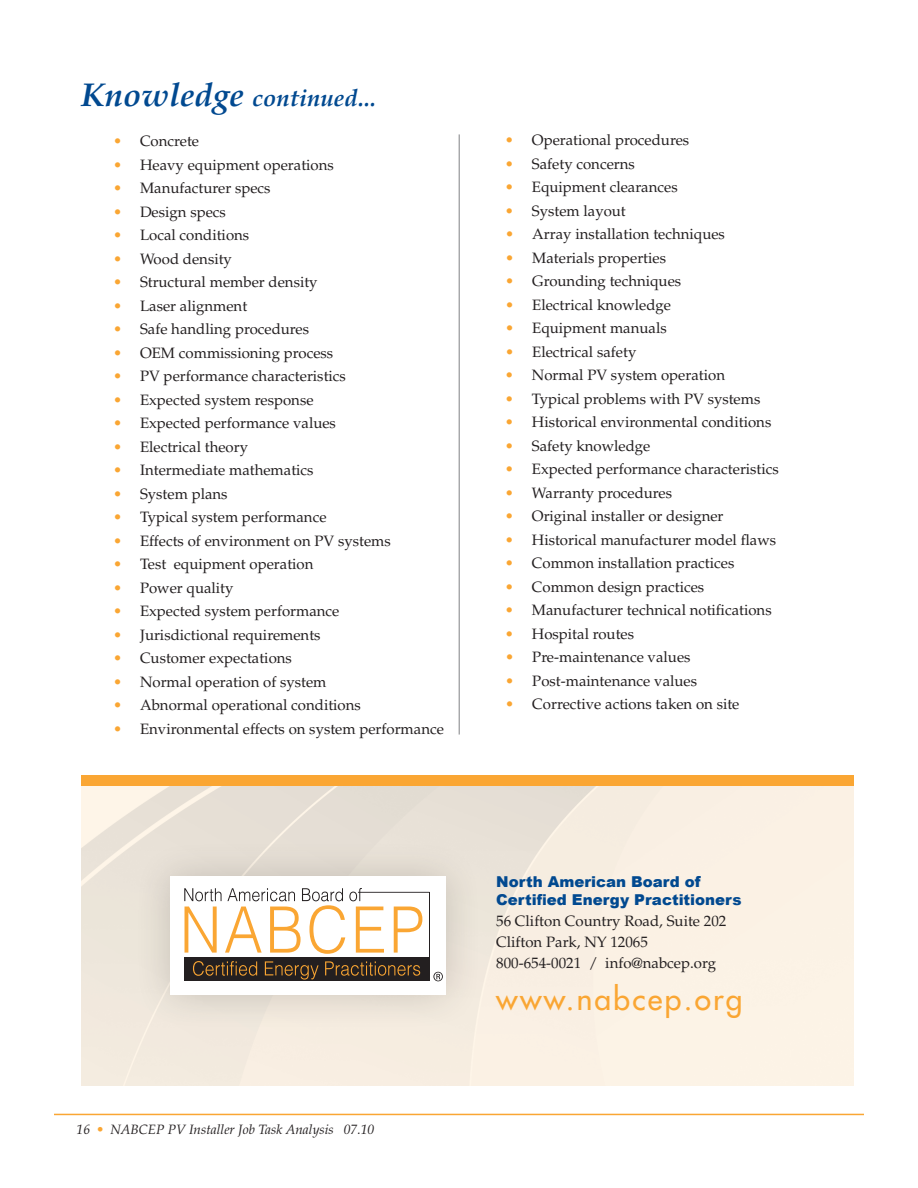
<style>
.page{position:relative;width:918px;height:1188px;background:#fff}
.page>*{position:absolute;margin:0;border:0;box-sizing:border-box;transform-origin:0 0}
.t1{font:30px "Futura";letter-spacing:.075em;color:#faa633}
.t2{font:24px "Palatino Bold Italic Os F";color:#014990}
.t3{font:15px/21px "Palatino";color:#231f20}
.t4{font:900 15px/18px "Arial";color:#014990}
.t5{font:italic 13.5px "Palatino";color:#231f20}
.s1{font-size:33px}
.s2{color:#faa633}
</style>
<div class="page">
<hr style="left:54px;top:1114px;width:810px;height:1px;background:#faa633">
<div style="left:81px;top:776px;width:773px;height:10px;background:#faa633"></div>
<div style="left:130px;top:836px;width:351px;height:195px;background:#231f20;opacity:.2"></div>
<div style="left:170px;top:877px;width:275px;height:118px;background:#fff"></div>
<hr style="left:429px;top:892px;width:1px;height:66px;background:#231f20">
<svg style="left:184px;top:888px;width:245px;height:66px"></svg>
<div style="left:184px;top:958px;width:246px;height:23px;background:#231f20"></div>
<svg style="left:193px;top:961px;width:64px;height:15px"></svg>
<svg style="left:265px;top:961px;width:54px;height:19px"></svg>
<svg style="left:325px;top:961px;width:95px;height:15px"></svg>
<svg style="left:433px;top:972px;width:10px;height:9px"></svg>
<hr style="left:459px;top:134px;width:1px;height:601px;background:#808285">
<h2 class="t2" style="left:81px;top:84px;width:296px"><span class="s1">Knowledge</span> continued...</h2>
<p class="t3" style="left:113px;top:131px;width:88px"><span class="s2">•</span> Concrete</p>
<p class="t3" style="left:113px;top:154px;width:222px"><span class="s2">•</span> Heavy equipment operations</p>
<p class="t3" style="left:113px;top:178px;width:159px"><span class="s2">•</span> Manufacturer specs</p>
<p class="t3" style="left:113px;top:201px;width:114px"><span class="s2">•</span> Design specs</p>
<p class="t3" style="left:113px;top:225px;width:138px"><span class="s2">•</span> Local conditions</p>
<p class="t3" style="left:113px;top:248px;width:120px"><span class="s2">•</span> Wood density</p>
<p class="t3" style="left:113px;top:272px;width:206px"><span class="s2">•</span> Structural member density</p>
<p class="t3" style="left:113px;top:295px;width:136px"><span class="s2">•</span> Laser alignment</p>
<p class="t3" style="left:113px;top:319px;width:198px"><span class="s2">•</span> Safe handling procedures</p>
<p class="t3" style="left:113px;top:342px;width:222px"><span class="s2">•</span> OEM commissioning process</p>
<p class="t3" style="left:113px;top:366px;width:234px"><span class="s2">•</span> PV performance characteristics</p>
<p class="t3" style="left:113px;top:389px;width:202px"><span class="s2">•</span> Expected system response</p>
<p class="t3" style="left:113px;top:413px;width:224px"><span class="s2">•</span> Expected performance values</p>
<p class="t3" style="left:113px;top:436px;width:137px"><span class="s2">•</span> Electrical theory</p>
<p class="t3" style="left:113px;top:460px;width:202px"><span class="s2">•</span> Intermediate mathematics</p>
<p class="t3" style="left:113px;top:483px;width:116px"><span class="s2">•</span> System plans</p>
<p class="t3" style="left:113px;top:507px;width:215px"><span class="s2">•</span> Typical system performance</p>
<p class="t3" style="left:113px;top:530px;width:279px"><span class="s2">•</span> Effects of environment on PV systems</p>
<p class="t3" style="left:113px;top:554px;width:202px"><span class="s2">•</span> Test equipment operation</p>
<p class="t3" style="left:113px;top:577px;width:122px"><span class="s2">•</span> Power quality</p>
<p class="t3" style="left:113px;top:601px;width:228px"><span class="s2">•</span> Expected system performance</p>
<p class="t3" style="left:113px;top:624px;width:209px"><span class="s2">•</span> Jurisdictional requirements</p>
<p class="t3" style="left:113px;top:648px;width:180px"><span class="s2">•</span> Customer expectations</p>
<p class="t3" style="left:113px;top:671px;width:215px"><span class="s2">•</span> Normal operation of system</p>
<p class="t3" style="left:113px;top:695px;width:249px"><span class="s2">•</span> Abnormal operational conditions</p>
<p class="t3" style="left:113px;top:718px;width:332px"><span class="s2">•</span> Environmental effects on system performance</p>
<p class="t3" style="left:505px;top:130px;width:186px"><span class="s2">•</span> Operational procedures</p>
<p class="t3" style="left:505px;top:154px;width:131px"><span class="s2">•</span> Safety concerns</p>
<p class="t3" style="left:505px;top:177px;width:174px"><span class="s2">•</span> Equipment clearances</p>
<p class="t3" style="left:505px;top:201px;width:122px"><span class="s2">•</span> System layout</p>
<p class="t3" style="left:505px;top:224px;width:221px"><span class="s2">•</span> Array installation techniques</p>
<p class="t3" style="left:505px;top:247px;width:162px"><span class="s2">•</span> Materials properties</p>
<p class="t3" style="left:505px;top:271px;width:177px"><span class="s2">•</span> Grounding techniques</p>
<p class="t3" style="left:505px;top:294px;width:167px"><span class="s2">•</span> Electrical knowledge</p>
<p class="t3" style="left:505px;top:318px;width:163px"><span class="s2">•</span> Equipment manuals</p>
<p class="t3" style="left:505px;top:341px;width:133px"><span class="s2">•</span> Electrical safety</p>
<p class="t3" style="left:505px;top:365px;width:222px"><span class="s2">•</span> Normal PV system operation</p>
<p class="t3" style="left:505px;top:388px;width:257px"><span class="s2">•</span> Typical problems with PV systems</p>
<p class="t3" style="left:505px;top:412px;width:268px"><span class="s2">•</span> Historical environmental conditions</p>
<p class="t3" style="left:505px;top:435px;width:147px"><span class="s2">•</span> Safety knowledge</p>
<p class="t3" style="left:505px;top:459px;width:276px"><span class="s2">•</span> Expected performance characteristics</p>
<p class="t3" style="left:505px;top:482px;width:169px"><span class="s2">•</span> Warranty procedures</p>
<p class="t3" style="left:505px;top:506px;width:220px"><span class="s2">•</span> Original installer or designer</p>
<p class="t3" style="left:505px;top:529px;width:273px"><span class="s2">•</span> Historical manufacturer model flaws</p>
<p class="t3" style="left:505px;top:553px;width:231px"><span class="s2">•</span> Common installation practices</p>
<p class="t3" style="left:505px;top:576px;width:201px"><span class="s2">•</span> Common design practices</p>
<p class="t3" style="left:505px;top:600px;width:268px"><span class="s2">•</span> Manufacturer technical notifications</p>
<p class="t3" style="left:505px;top:623px;width:131px"><span class="s2">•</span> Hospital routes</p>
<p class="t3" style="left:505px;top:647px;width:187px"><span class="s2">•</span> Pre-maintenance values</p>
<p class="t3" style="left:505px;top:670px;width:193px"><span class="s2">•</span> Post-maintenance values</p>
<p class="t3" style="left:505px;top:694px;width:236px"><span class="s2">•</span> Corrective actions taken on site</p>
<p class="t5" style="left:77px;top:1121px;width:299px">16 <span class="s2">•</span> NABCEP PV Installer Job Task Analysis 07.10</p>
<p class="t4" style="left:496px;top:873px;width:247px">North American Board of<br>Certified Energy Practitioners</p>
<p class="t3" style="left:496px;top:911px;width:232px">56 Clifton Country Road, Suite 202<br>Clifton Park, NY 12065<br>800-654-0021 / info@nabcep.org</p>
<h1 class="t1" style="left:496px;top:981px;width:248px">www.nabcep.org</h1>
</div>
